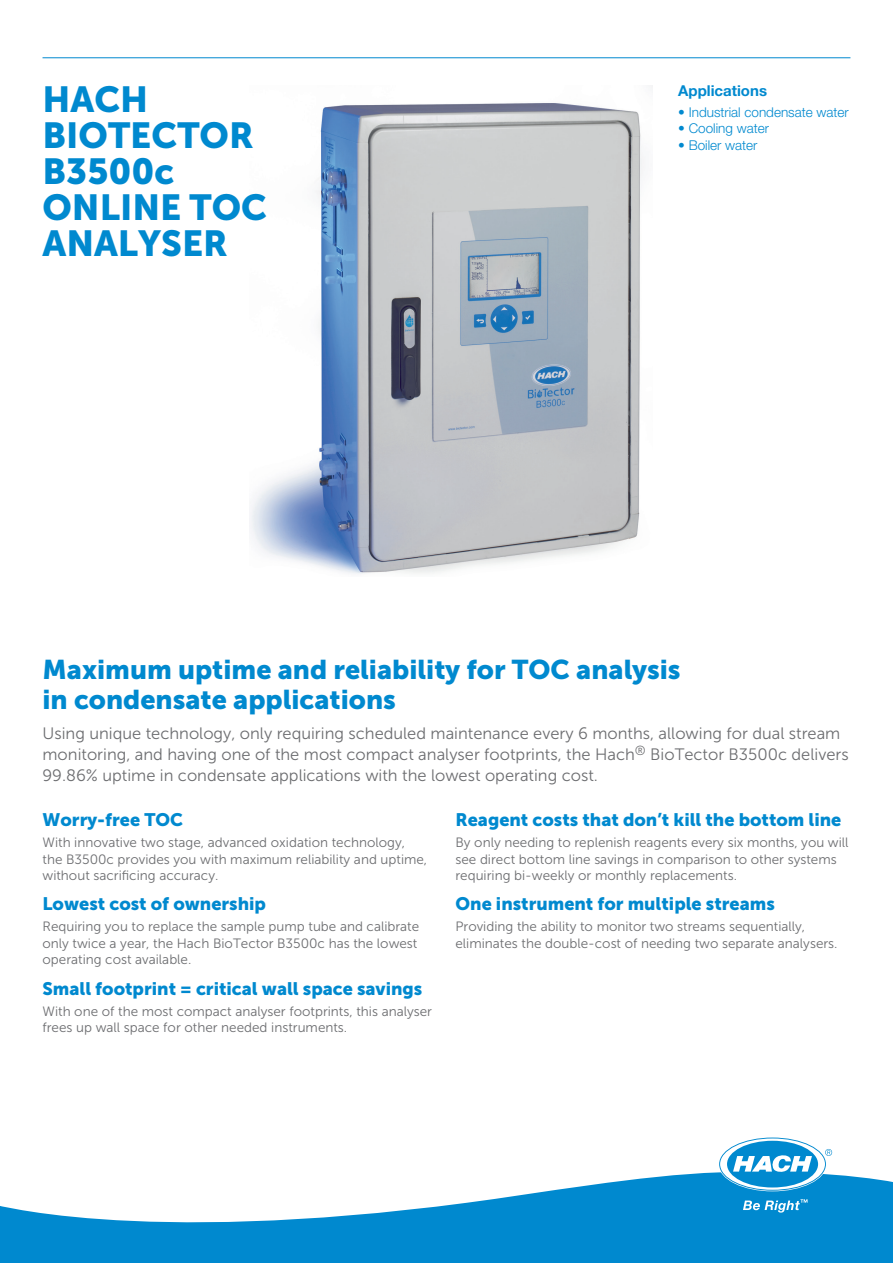
<style>
.page{position:relative;width:893px;height:1263px;background:#fff}
.page>*{position:absolute;margin:0;border:0;box-sizing:border-box;transform-origin:0 0}
.Head_1{font:36px/36px "Museo Sans 900";color:#0089cf}
.Head_2_USP{font:27px/30px "Museo Sans 900";color:#0089cf}
.Head_2{font:18px "Museo Sans 900";color:#0089cf}
.Text_1_USP{font:16.5px/21px "Museo Sans 300";color:#6c6d70}
.Head_3{font:700 15px "Helvetica Neue LTW1 G";color:#0089cf}
.Text_1_Gray{font:13.5px/16.5px "Museo Sans 300";color:#6c6d70}
.Text_1_Color{font:300 13.5px "Helvetica Neue LTW1 G";color:#0089cf}
</style>
<div class="page">
<hr style="left:43px;top:57px;width:807px;height:1px;background:#0089cf">
<svg style="left:0;top:1172px;width:893px;height:91px;fill:#0089cf"></svg>
<svg style="left:720px;top:1138px;width:112px;height:52px"></svg>
<svg style="left:743px;top:1199px;width:64px;height:13px"></svg>
<img style="left:251px;top:85px;width:402px;height:489px">
<p class="Head_1" style="left:43px;top:81px;width:226px">HACH<br>BIOTECTOR<br>B3500c<br>ONLINE TOC<br>ANALYSER</p>
<p class="Head_3" style="left:678px;top:81px;width:90px">Applications</p>
<p class="Text_1_Color" style="left:678px;top:104px;width:172px">• Industrial condensate water</p>
<p class="Text_1_Color" style="left:678px;top:120px;width:92px">• Cooling water</p>
<p class="Text_1_Color" style="left:678px;top:137px;width:81px">• Boiler water</p>
<p class="Head_2_USP" style="left:43px;top:655px;width:640px">Maximum uptime and reliability for TOC analysis in condensate applications</p>
<p class="Text_1_USP" style="left:43px;top:723px;width:808px">Using unique technology, only requiring scheduled maintenance every 6 months, allowing for dual stream monitoring, and having one of the most compact analyser footprints, the Hach<sup>®</sup> BioTector B3500c delivers<br>99.86% uptime in condensate applications with the lowest operating cost.</p>
<p class="Head_2" style="left:43px;top:810px;width:142px">Worry-free TOC</p>
<p class="Text_1_Gray" style="left:43px;top:834px;width:386px">With innovative two stage, advanced oxidation technology, the B3500c provides you with maximum reliability and uptime, without sacrificing accuracy.</p>
<p class="Head_2" style="left:43px;top:894px;width:225px">Lowest cost of ownership</p>
<p class="Text_1_Gray" style="left:43px;top:919px;width:378px">Requiring you to replace the sample pump tube and calibrate only twice a year, the Hach BioTector B3500c has the lowest operating cost available.</p>
<p class="Head_2" style="left:43px;top:978px;width:381px">Small footprint = critical wall space savings</p>
<p class="Text_1_Gray" style="left:43px;top:1003px;width:391px">With one of the most compact analyser footprints, this analyser frees up wall space for other needed instruments.</p>
<p class="Head_2" style="left:455px;top:810px;width:387px">Reagent costs that don’t kill the bottom line</p>
<p class="Text_1_Gray" style="left:455px;top:834px;width:395px">By only needing to replenish reagents every six months, you will see direct bottom line savings in comparison to other systems requiring bi-weekly or monthly replacements.</p>
<p class="Head_2" style="left:455px;top:894px;width:321px">One instrument for multiple streams</p>
<p class="Text_1_Gray" style="left:455px;top:919px;width:384px">Providing the ability to monitor two streams sequentially, eliminates the double-cost of needing two separate analysers.</p>
</div>
